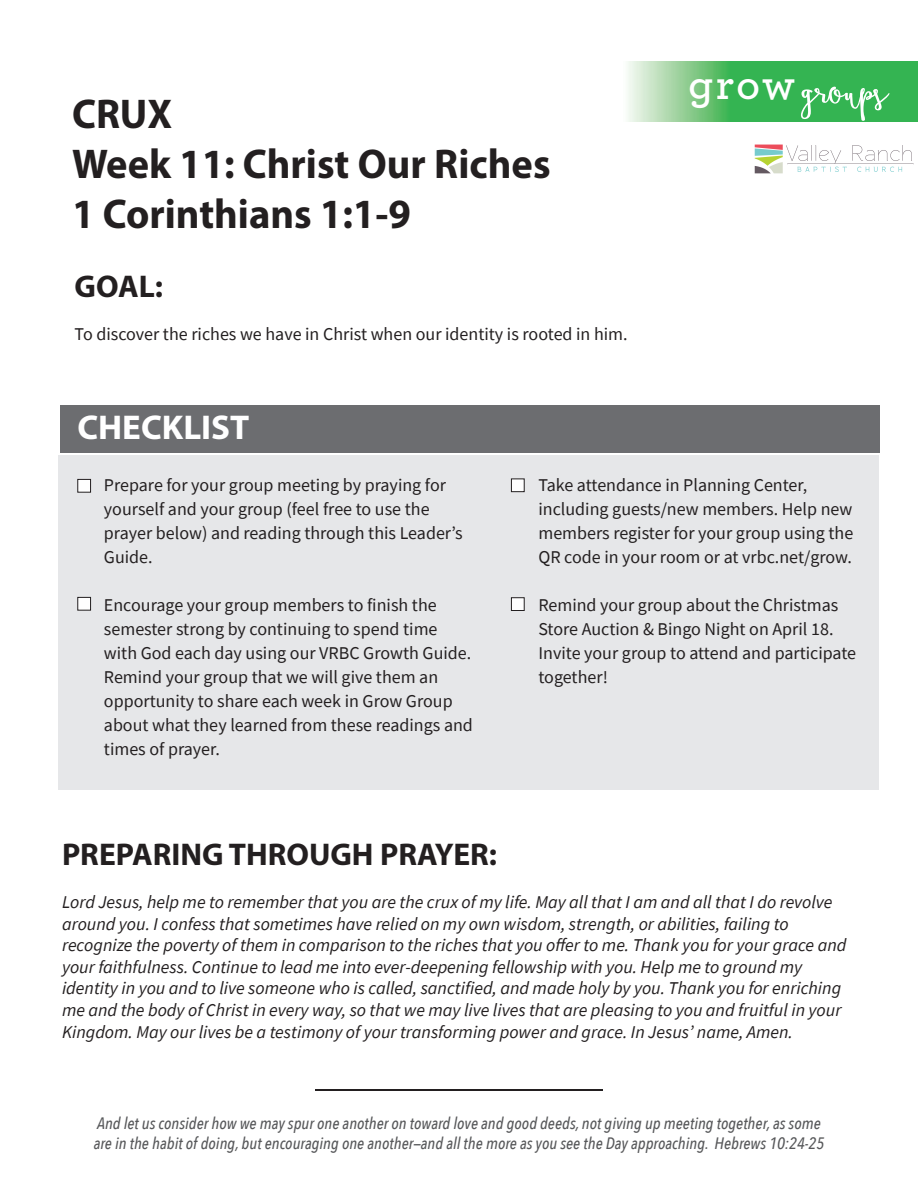
<style>
.page{position:relative;width:918px;height:1188px;background:#fff}
.page>*{position:absolute;margin:0;border:0;box-sizing:border-box;transform-origin:0 0}
.t1{font:700 58.35px "Boho Script Drop";color:#fff}
.t2{font:700 41.7px/50.1px "Myriad Pro";color:#231f20}
.t3{font:700 34.5px "Myriad Pro";color:#fff}
.t4{font:700 31.5px "Myriad Pro";color:#231f20}
.t5{font:18px/24px "Source Sans Pro";color:#231f20}
.t6{font:italic 18px/21.6px "Source Sans Pro";color:#231f20}
.t7{font:italic 500 16.5px/19.8px "Avenir Next Condensed";color:#57585a}
</style>
<div class="page">
<div style="left:58px;top:455px;width:820px;height:334px;background:#e6e7e9"></div>
<svg style="left:628px;top:62px;width:290px;height:60px;background:#58bf6d"></svg>
<img style="left:755px;top:145px;width:158px;height:29px">
<hr style="left:315px;top:1089px;width:288px;height:2px;background:#231f20">
<div style="left:60px;top:405px;width:820px;height:47px;background:#6c6d70"></div>
<div style="left:78px;top:479px;width:13px;height:13px;background:#fff;border:1px solid #231f20"></div>
<div style="left:511px;top:479px;width:13px;height:13px;background:#fff;border:1px solid #231f20"></div>
<div style="left:511px;top:598px;width:13px;height:13px;background:#fff;border:1px solid #231f20"></div>
<div style="left:78px;top:597px;width:13px;height:13px;background:#fff;border:1px solid #231f20"></div>
<h2 class="t2" style="left:72px;top:87px;width:480px">CRUX<br>Week 11: Christ Our Riches<br>1 Corinthians 1:1-9</h2>
<h3 class="t4" style="left:75px;top:266px;width:90px">GOAL:</h3>
<p class="t5" style="left:75px;top:322px;width:555px">To discover the riches we have in Christ when our identity is rooted in him.</p>
<h1 class="t1" style="left:688px;top:61px;width:202px"><sup>grow</sup> groups</h1>
<h3 class="t3" style="left:77px;top:405px;width:173px">CHECKLIST</h3>
<p class="t5" style="left:104px;top:473px;width:360px">Prepare for your group meeting by praying for yourself and your group (feel free to use the prayer below) and reading through this Leader’s Guide.</p>
<p class="t5" style="left:104px;top:593px;width:370px">Encourage your group members to finish the semester strong by continuing to spend time with God each day using our VRBC Growth Guide.<br>Remind your group that we will give them an opportunity to share each week in Grow Group about what they learned from these readings and times of prayer.</p>
<p class="t5" style="left:538px;top:473px;width:316px">Take attendance in Planning Center, including guests/new members. Help new members register for your group using the QR code in your room or at vrbc.net/grow.</p>
<p class="t5" style="left:538px;top:593px;width:319px">Remind your group about the Christmas<br>Store Auction &amp; Bingo Night on April 18.<br>Invite your group to attend and participate together!</p>
<h3 class="t4" style="left:62px;top:834px;width:437px">PREPARING THROUGH PRAYER:</h3>
<p class="t6" style="left:62px;top:891px;width:786px">Lord Jesus, help me to remember that you are the crux of my life. May all that I am and all that I do revolve around you. I confess that sometimes have relied on my own wisdom, strength, or abilities, failing to recognize the poverty of them in comparison to the riches that you offer to me. Thank you for your grace and your faithfulness. Continue to lead me into ever-deepening fellowship with you. Help me to ground my identity in you and to live someone who is called, sanctified, and made holy by you. Thank you for enriching me and the body of Christ in every way, so that we may live lives that are pleasing to you and fruitful in your Kingdom. May our lives be a testimony of your transforming power and grace. In Jesus’ name, Amen.</p>
<p class="t7" style="left:94px;top:1113px;width:732px">And let us consider how we may spur one another on toward love and good deeds, not giving up meeting together, as some are in the habit of doing, but encouraging one another—and all the more as you see the Day approaching. Hebrews 10:24-25</p>
</div>
